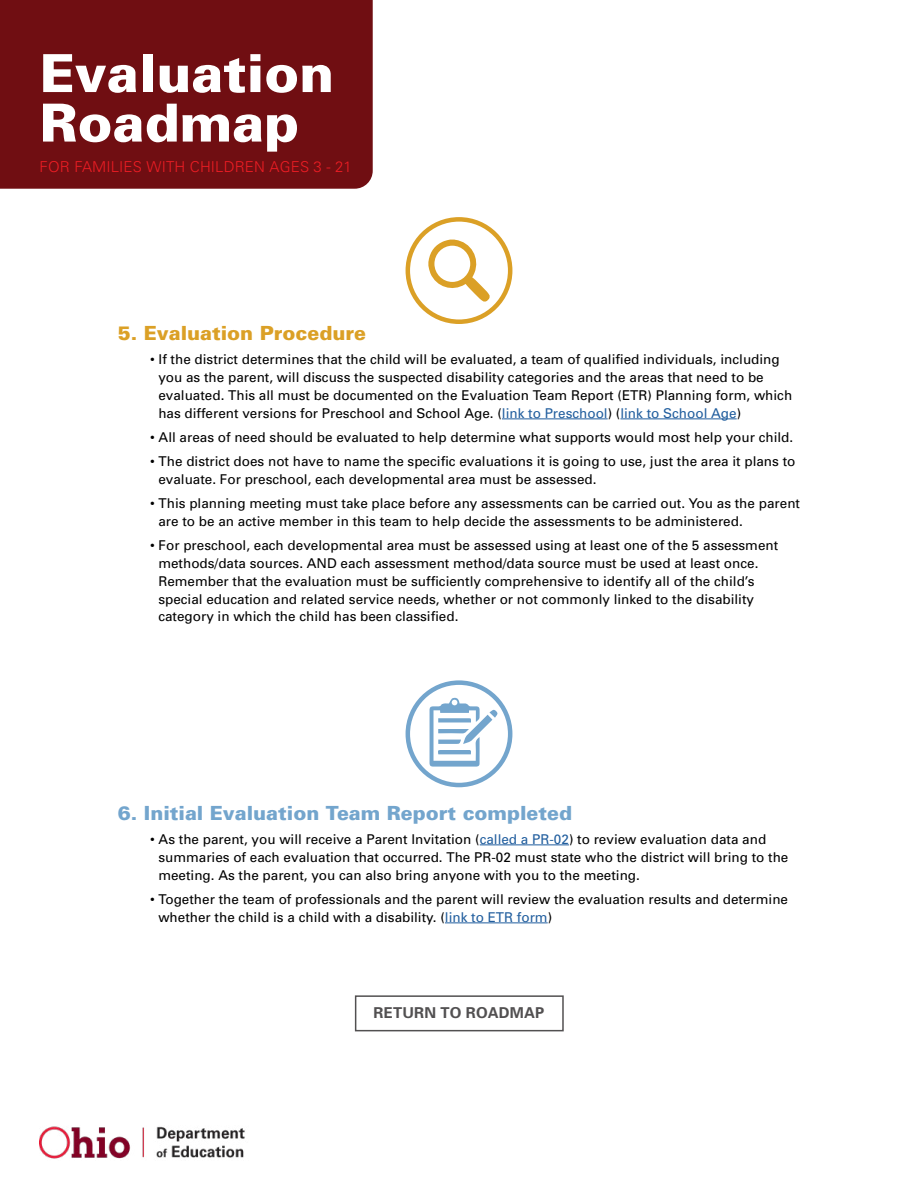
<style>
.page{position:relative;width:918px;height:1188px;background:#fff}
.page>*{position:absolute;margin:0;border:0;box-sizing:border-box;transform-origin:0 0}
.t1{font:900 52.5px/49.5px "Univers";color:#fff}
.Headline{font:900 19.5px "Univers";color:#73a5cd}
.Headline-2{font:900 19.5px "Univers";color:#dba026}
.t2{font:300 15px "Univers";letter-spacing:.01em;color:#ed1d24}
.Bullets{font:700 15px "Univers";letter-spacing:.01em;color:#525051}
.Bullets-2{font:13.5px/18px "Univers";color:#000}
.s1{color:#215e9e}
</style>
<div class="page">
<div style="left:0;top:0;width:373px;height:189px;background:#700e12"></div>
<hr style="left:502px;top:419px;width:106px;height:1px;background:#215e9e">
<hr style="left:620px;top:419px;width:117px;height:1px;background:#215e9e">
<hr style="left:480px;top:845px;width:89px;height:1px;background:#215e9e">
<hr style="left:445px;top:923px;width:103px;height:1px;background:#215e9e">
<div style="left:406px;top:217px;width:106px;height:107px;border:4px solid #dba026;border-radius:50%"></div>
<div style="left:406px;top:680px;width:106px;height:107px;border:4px solid #73a5cd;border-radius:50%"></div>
<svg style="left:428px;top:240px;width:62px;height:62px"></svg>
<svg style="left:430px;top:698px;width:68px;height:69px"></svg>
<div style="left:355px;top:995px;width:209px;height:36px;border:2px solid #525051"></div>
<img style="left:40px;top:1126px;width:205px;height:33px">
<p class="t1" style="left:40px;top:48px;width:296px">Evaluation<br>Roadmap</p>
<p class="t2" style="left:40px;top:157px;width:314px">FOR FAMILIES WITH CHILDREN AGES 3 - 21</p>
<p class="Headline-2" style="left:118px;top:320px;width:250px">5. Evaluation Procedure</p>
<p class="Bullets-2" style="left:158px;top:350px;width:635px;text-indent:-8px">• If the district determines that the child will be evaluated, a team of qualified individuals, including you as the parent, will discuss the suspected disability categories and the areas that need to be evaluated. This all must be documented on the Evaluation Team Report (ETR) Planning form, which has different versions for Preschool and School Age. (<span class="s1">link to Preschool</span>) (<span class="s1">link to School Age</span>)</p>
<p class="Bullets-2" style="left:150px;top:428px;width:645px">• All areas of need should be evaluated to help determine what supports would most help your child.</p>
<p class="Bullets-2" style="left:158px;top:452px;width:639px;text-indent:-8px">• The district does not have to name the specific evaluations it is going to use, just the area it plans to evaluate. For preschool, each developmental area must be assessed.</p>
<p class="Bullets-2" style="left:158px;top:494px;width:643px;text-indent:-8px">• This planning meeting must take place before any assessments can be carried out. You as the parent are to be an active member in this team to help decide the assessments to be administered.</p>
<p class="Bullets-2" style="left:158px;top:536px;width:621px;text-indent:-8px">• For preschool, each developmental area must be assessed using at least one of the 5 assessment methods/data sources. AND each assessment method/data source must be used at least once.<br>Remember that the evaluation must be sufficiently comprehensive to identify all of the child’s special education and related service needs, whether or not commonly linked to the disability category in which the child has been classified.</p>
<p class="Headline" style="left:118px;top:800px;width:456px">6. Initial Evaluation Team Report completed</p>
<p class="Bullets-2" style="left:158px;top:830px;width:632px;text-indent:-8px">• As the parent, you will receive a Parent Invitation (<span class="s1">called a PR-02</span>) to review evaluation data and summaries of each evaluation that occurred. The PR-02 must state who the district will bring to the meeting. As the parent, you can also bring anyone with you to the meeting.</p>
<p class="Bullets-2" style="left:158px;top:890px;width:631px;text-indent:-8px">• Together the team of professionals and the parent will review the evaluation results and determine whether the child is a child with a disability. (<span class="s1">link to ETR form</span>)</p>
<p class="Bullets" style="left:374px;top:1004px;width:172px">RETURN TO ROADMAP</p>
</div>
